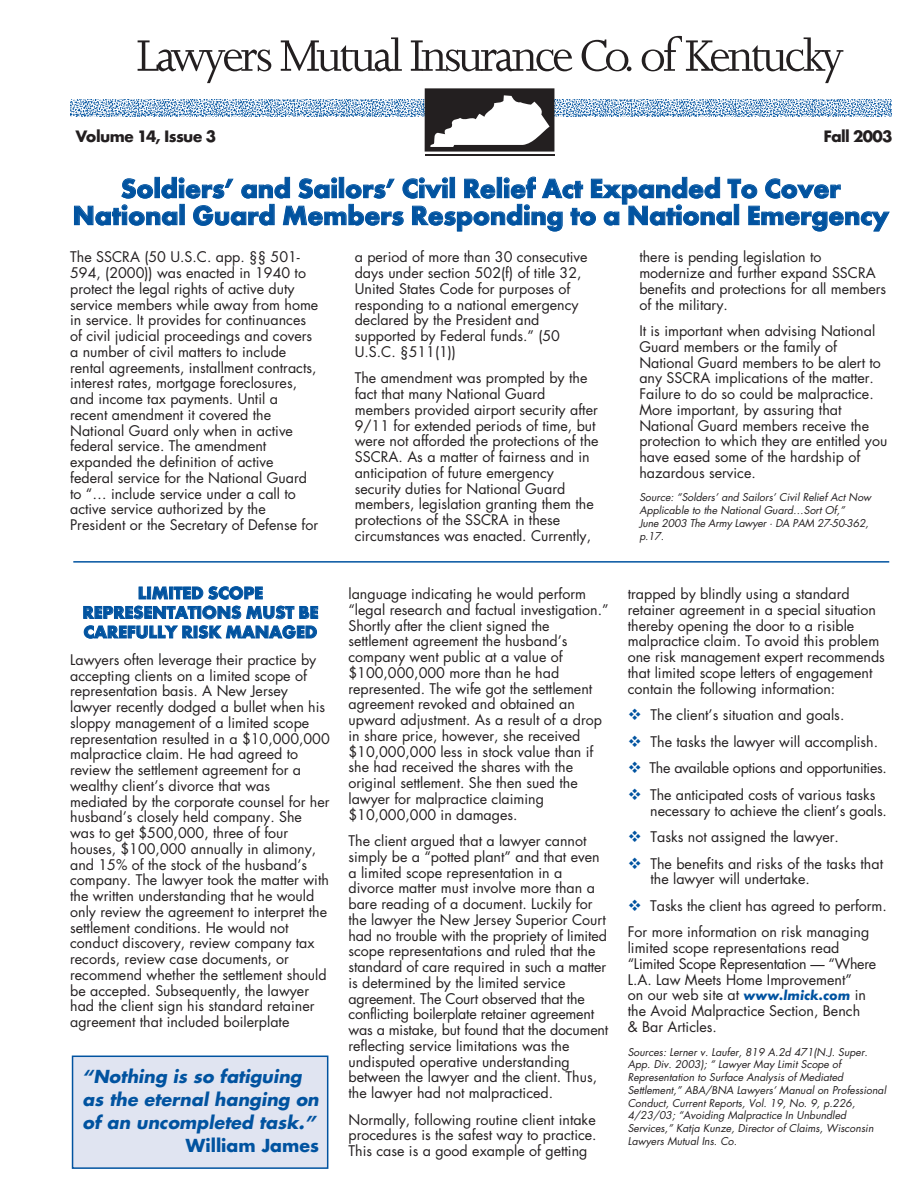
<style>
.page{position:relative;width:918px;height:1188px;background:#fff}
.page>*{position:absolute;margin:0;border:0;box-sizing:border-box;transform-origin:0 0}
.t1{font:700 27.75px/27px "Futura T";letter-spacing:-.005em;color:#0153a0;text-align:center}
.t2{font:700 18px/19.5px "Futura T";color:#0153a0;text-align:center}
.t3{font:italic 700 17.4px/23px "Futura";color:#0153a0}
.t4{font:700 17.4px "Futura";color:#0153a0}
.t5{font:700 17.25px "Futura T";letter-spacing:-.035em;color:#231f20}
.t6{font:14.25px/15.8px "Futura";color:#231f20}
.t7{font:italic 10.5px/12.8px "Futura";color:#231f20}
.s1{font-family:"Futura T";font-weight:700;font-style:italic;color:#0153a0}
</style>
<div class="page">
<svg style="left:70px;top:115px;width:17px;height:2px"></svg>
<img style="left:87px;top:115px;width:804px;height:2px">
<img style="left:70px;top:99px;width:821px;height:16px">
<svg style="left:891px;top:99px;width:1px;height:18px"></svg>
<div style="left:73px;top:1056px;width:255px;height:112px;background:#e0e4f1"></div>
<div style="left:72px;top:1056px;width:256px;height:113px;border:2px solid #0153a0"></div>
<hr style="left:73px;top:561px;width:816px;height:2px;background:#0153a0">
<svg style="left:138px;top:40px;width:133px;height:43px"></svg>
<svg style="left:281px;top:37px;width:121px;height:34px"></svg>
<svg style="left:411px;top:40px;width:161px;height:31px"></svg>
<svg style="left:582px;top:39px;width:49px;height:32px"></svg>
<svg style="left:642px;top:36px;width:201px;height:47px"></svg>
<svg style="left:425px;top:88px;width:129px;height:64px"></svg>
<hr style="left:425px;top:155px;width:129px;height:1px;background:#231f20">
<p class="t5" style="left:75px;top:129px;width:142px">Volume 14, Issue 3</p>
<p class="t5" style="left:823px;top:129px;width:71px">Fall 2003</p>
<h1 class="t1" style="left:73px;top:177px;width:818px">Soldiers’ and Sailors’ Civil Relief Act Expanded To Cover<br>National Guard Members Responding to a National Emergency</h1>
<p class="t6" style="left:70px;top:250px;width:250px">The SSCRA (50 U.S.C. app. §§ 501- 594, (2000)) was enacted in 1940 to protect the legal rights of active duty service members while away from home in service. It provides for continuances of civil judicial proceedings and covers a number of civil matters to include rental agreements, installment contracts, interest rates, mortgage foreclosures, and income tax payments. Until a recent amendment it covered the National Guard only when in active federal service. The amendment expanded the definition of active federal service for the National Guard to “… include service under a call to active service authorized by the President or the Secretary of Defense for</p>
<p class="t6" style="left:355px;top:250px;width:234px">a period of more than 30 consecutive days under section 502(f) of title 32,<br>United States Code for purposes of responding to a national emergency declared by the President and supported by Federal funds.” (50<br>U.S.C. §511(1))</p>
<p class="t6" style="left:355px;top:371px;width:245px">The amendment was prompted by the fact that many National Guard members provided airport security after 9/11 for extended periods of time, but were not afforded the protections of the SSCRA. As a matter of fairness and in anticipation of future emergency security duties for National Guard members, legislation granting them the protections of the SSCRA in these circumstances was enacted. Currently,</p>
<p class="t2" style="left:82px;top:585px;width:237px">LIMITED SCOPE<br>REPRESENTATIONS MUST BE<br>CAREFULLY RISK MANAGED</p>
<p class="t6" style="left:70px;top:653px;width:261px">Lawyers often leverage their practice by accepting clients on a limited scope of representation basis. A New Jersey lawyer recently dodged a bullet when his sloppy management of a limited scope representation resulted in a $10,000,000 malpractice claim. He had agreed to review the settlement agreement for a wealthy client’s divorce that was mediated by the corporate counsel for her husband’s closely held company. She was to get $500,000, three of four houses, $100,000 annually in alimony, and 15% of the stock of the husband’s company. The lawyer took the matter with the written understanding that he would only review the agreement to interpret the settlement conditions. He would not conduct discovery, review company tax records, review case documents, or recommend whether the settlement should be accepted. Subsequently, the lawyer had the client sign his standard retainer agreement that included boilerplate</p>
<p class="t3" style="left:82px;top:1066px;width:238px">“Nothing is so fatiguing as the eternal hanging on of an uncompleted task.”</p>
<p class="t4" style="left:186px;top:1137px;width:135px">William James</p>
<p class="t6" style="left:348px;top:587px;width:262px">language indicating he would perform “legal research and factual investigation.” Shortly after the client signed the settlement agreement the husband’s company went public at a value of $100,000,000 more than he had represented. The wife got the settlement agreement revoked and obtained an upward adjustment. As a result of a drop in share price, however, she received $10,000,000 less in stock value than if she had received the shares with the original settlement. She then sued the lawyer for malpractice claiming $10,000,000 in damages.</p>
<p class="t6" style="left:348px;top:834px;width:261px">The client argued that a lawyer cannot simply be a “potted plant” and that even a limited scope representation in a divorce matter must involve more than a bare reading of a document. Luckily for the lawyer the New Jersey Superior Court had no trouble with the propriety of limited scope representations and ruled that the standard of care required in such a matter is determined by the limited service agreement. The Court observed that the conflicting boilerplate retainer agreement was a mistake, but found that the document reflecting service limitations was the undisputed operative understanding between the lawyer and the client. Thus, the lawyer had not malpracticed.</p>
<p class="t6" style="left:348px;top:1113px;width:250px;text-align:justify">Normally, following routine client intake procedures is the safest way to practice.<br>This case is a good example of getting</p>
<p class="t6" style="left:639px;top:250px;width:248px">there is pending legislation to modernize and further expand SSCRA benefits and protections for all members of the military.</p>
<p class="t6" style="left:639px;top:324px;width:249px">It is important when advising National Guard members or the family of National Guard members to be alert to any SSCRA implications of the matter.<br>Failure to do so could be malpractice.<br>More important, by assuring that National Guard members receive the protection to which they are entitled you have eased some of the hardship of hazardous service.</p>
<p class="t7" style="left:639px;top:492px;width:233px">Source: “Solders’ and Sailors’ Civil Relief Act Now Applicable to the National Guard…Sort Of,”<br>June 2003 The Army Lawyer · DA PAM 27-50-362, p.17.</p>
<p class="t6" style="left:628px;top:587px;width:259px">trapped by blindly using a standard retainer agreement in a special situation thereby opening the door to a risible malpractice claim. To avoid this problem one risk management expert recommends that limited scope letters of engagement contain the following information:</p>
<p class="t6" style="left:650px;top:703px;width:239px;line-height:26.5px">The client’s situation and goals.<br>The tasks the lawyer will accomplish.<br>The available options and opportunities.<br>The anticipated costs of various tasks</p>
<p class="t6" style="left:650px;top:798px;width:238px;line-height:26.5px">necessary to achieve the client’s goals.<br>Tasks not assigned the lawyer.<br>The benefits and risks of the tasks that</p>
<p class="t6" style="left:650px;top:872px;width:161px">the lawyer will undertake.</p>
<p class="t6" style="left:650px;top:899px;width:238px">Tasks the client has agreed to perform.</p>
<p class="t6" style="left:628px;top:926px;width:243px">For more information on risk managing</p>
<p class="t6" style="left:628px;top:941px;width:250px">limited scope representations read “Limited Scope Representation — “Where<br>L.A. Law Meets Home Improvement”<br>on our web site at <span class="s1">www.lmick.com</span> in the Avoid Malpractice Section, Bench<br>&amp; Bar Articles.</p>
<p class="t7" style="left:628px;top:1046px;width:260px">Sources: Lerner v. Laufer, 819 A.2d 471(N.J. Super.<br>App. Div. 2003); “ Lawyer May Limit Scope of Representation to Surface Analysis of Mediated Settlement,” ABA/BNA Lawyers’ Manual on Professional Conduct, Current Reports, Vol. 19, No. 9, p.226, 4/23/03; “Avoiding Malpractice In Unbundled Services,” Katja Kunze, Director of Claims, Wisconsin Lawyers Mutual Ins. Co.</p>
</div>
